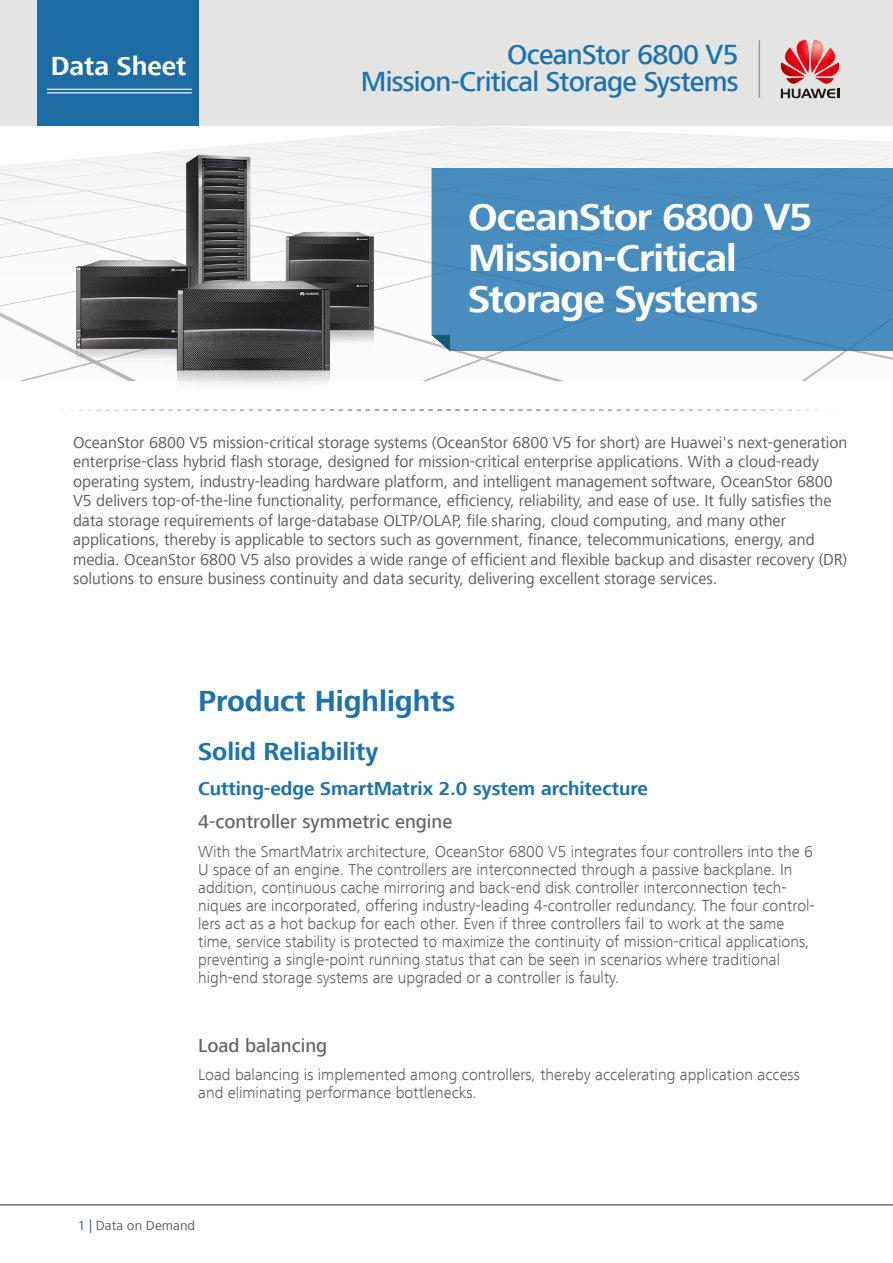
<style>
.page{position:relative;width:893px;height:1263px;background:#fff}
.page>*{position:absolute;margin:0;border:0;box-sizing:border-box;transform-origin:0 0}
.t1{font:700 39px/41.1px "Frutiger Next LT";letter-spacing:-.025em;color:#fff}
.t2{font:700 30px "Frutiger Next LT";color:#1b72af}
.t3{font:500 28.5px/27px "Frutiger Next LT";letter-spacing:-.025em;color:#1b72af;text-align:right}
.t4{font:700 27px "Frutiger Next LT";letter-spacing:-.005em;color:#fff}
.t5{font:700 25.5px "Frutiger Next LT";color:#1b72af}
.t6{font:700 19.5px "Frutiger Next LT";color:#1b72af}
.t7{font:500 19.5px "Frutiger Next LT";color:#666}
.t8{font:16.5px/19.5px "Frutiger Next LT";color:#5b5b5b}
.t9{font:300 16.5px/18px "Frutiger Next LT";color:#5b5b5b}
.t10{font:13.5px "Frutiger Next LT";color:#5b5b5b}
.s1{color:#1d6ca3}
</style>
<div class="page">
<div style="left:0;top:0;width:893px;height:125px;background:#e4e4e3"></div>
<hr style="left:759px;top:40px;width:1px;height:58px;background:#979797">
<div style="left:38px;top:0;width:161px;height:125px;background:#1d6ca3"></div>
<hr style="left:47px;top:89px;width:145px;height:1px;background:#fff">
<hr style="left:47px;top:92px;width:145px;height:1px;background:#fff">
<svg style="left:0;top:127px;width:893px;height:254px"></svg>
<svg style="left:432px;top:409px;width:395px;height:2px"></svg>
<svg style="left:780px;top:40px;width:60px;height:58px"></svg>
<div style="left:432px;top:168px;width:461px;height:183px;background:#478dbe"></div>
<svg style="left:432px;top:335px;width:18px;height:16px"></svg>
<hr style="left:0;top:1204px;width:893px;height:1px;background:#313333">
<img style="left:9px;top:116px;width:423px;height:295px">
<h3 class="t4" style="left:51px;top:51px;width:137px">Data Sheet</h3>
<h3 class="t3" style="left:361px;top:41px;width:379px">OceanStor 6800 V5<br>Mission-Critical Storage Systems</h3>
<h1 class="t1" style="left:468px;top:197px;width:346px">OceanStor 6800 V5<br>Mission-Critical<br>Storage Systems</h1>
<p class="t8" style="left:73px;top:432px;width:776px">OceanStor 6800 V5 mission-critical storage systems (OceanStor 6800 V5 for short) are Huawei's next-generation enterprise-class hybrid flash storage, designed for mission-critical enterprise applications. With a cloud-ready operating system, industry-leading hardware platform, and intelligent management software, OceanStor 6800<br>V5 delivers top-of-the-line functionality, performance, efficiency, reliability, and ease of use. It fully satisfies the data storage requirements of large-database OLTP/OLAP, file sharing, cloud computing, and many other applications, thereby is applicable to sectors such as government, finance, telecommunications, energy, and media. OceanStor 6800 V5 also provides a wide range of efficient and flexible backup and disaster recovery (DR) solutions to ensure business continuity and data security, delivering excellent storage services.</p>
<h2 class="t2" style="left:198px;top:685px;width:258px">Product Highlights</h2>
<h3 class="t5" style="left:198px;top:737px;width:182px">Solid Reliability</h3>
<p class="t6" style="left:198px;top:778px;width:451px">Cutting-edge SmartMatrix 2.0 system architecture</p>
<p class="t7" style="left:198px;top:811px;width:256px">4-controller symmetric engine</p>
<p class="t9" style="left:198px;top:842px;width:618px">With the SmartMatrix architecture, OceanStor 6800 V5 integrates four controllers into the 6<br>U space of an engine. The controllers are interconnected through a passive backplane. In addition, continuous cache mirroring and back-end disk controller interconnection tech&shy;niques are incorporated, offering industry-leading 4-controller redundancy. The four control&shy;lers act as a hot backup for each other. Even if three controllers fail to work at the same time, service stability is protected to maximize the continuity of mission-critical applications, preventing a single-point running status that can be seen in scenarios where traditional high-end storage systems are upgraded or a controller is faulty.</p>
<p class="t7" style="left:198px;top:1034px;width:131px">Load balancing</p>
<p class="t9" style="left:198px;top:1066px;width:603px">Load balancing is implemented among controllers, thereby accelerating application access and eliminating performance bottlenecks.</p>
<p class="t10" style="left:78px;top:1218px;width:119px"><span class="s1">1 |</span> Data on Demand</p>
</div>
